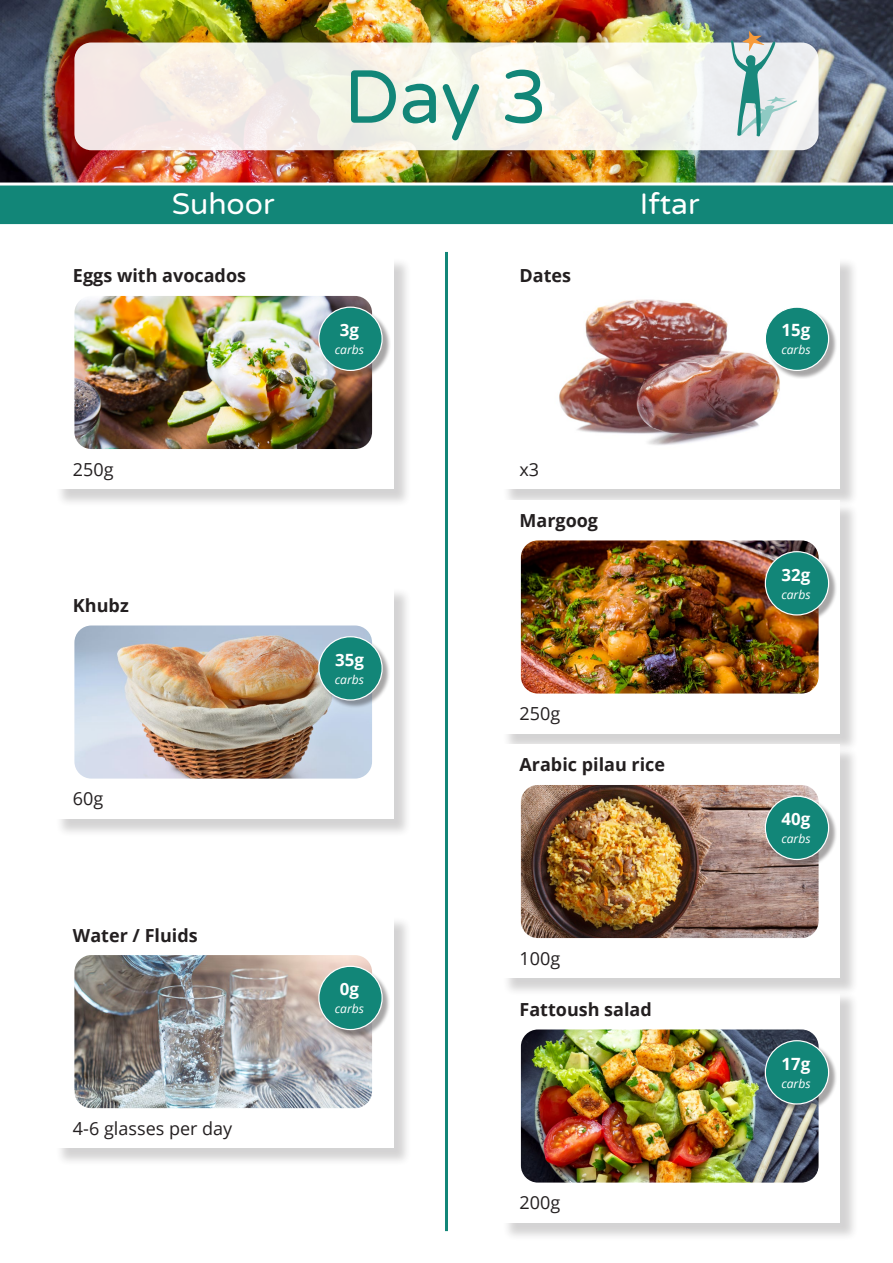
<style>
.page{position:relative;width:893px;height:1263px;background:#fff}
.page>*{position:absolute;margin:0;border:0;box-sizing:border-box;transform-origin:0 0}
.t1{font:75px "Varela Round";color:#128678}
.t2{font:30px "Varela Round";color:#fff}
.t3{font:700 18px "Open Sans";color:#231f20}
.t4{font:18px "Open Sans";color:#231f20}
.t5{font:700 16.95px "Open Sans";color:#fff}
.t6{font:italic 12px "Open Sans";color:#fff}
</style>
<div class="page">
<img style="left:0;top:0;width:893px;height:183px">
<div style="left:0;top:185px;width:893px;height:40px;background:#128678"></div>
<div style="left:74px;top:43px;width:745px;height:107px;background:linear-gradient(to right,#f5ebe4,#f4f8f2);border-radius:17px"></div>
<div style="left:55px;top:587px;width:357px;height:250px;background:#231f20;opacity:.2"></div>
<div style="left:53px;top:585px;width:340px;height:234px;background:#fff"></div>
<img style="left:74px;top:625px;width:298px;height:154px">
<div style="left:319px;top:637px;width:72px;height:72px;background:#231f20;opacity:.4"></div>
<div style="left:319px;top:637px;width:63px;height:63px;background:#128678;border-radius:50%"></div>
<div style="left:318px;top:636px;width:65px;height:65px;border:1px solid #fff;border-radius:50%"></div>
<div style="left:55px;top:916px;width:357px;height:251px;background:#231f20;opacity:.2"></div>
<div style="left:53px;top:914px;width:340px;height:234px;background:#fff"></div>
<img style="left:74px;top:955px;width:298px;height:153px">
<div style="left:319px;top:967px;width:72px;height:71px;background:#231f20;opacity:.4"></div>
<div style="left:319px;top:966px;width:63px;height:63px;background:#128678;border-radius:50%"></div>
<div style="left:318px;top:966px;width:65px;height:64px;border:1px solid #fff;border-radius:50%"></div>
<hr style="left:445px;top:252px;width:3px;height:979px;background:#128678">
<svg style="left:730px;top:31px;width:67px;height:105px;background:#b8cdce"></svg>
<div style="left:502px;top:257px;width:356px;height:251px;background:#231f20;opacity:.2"></div>
<div style="left:500px;top:255px;width:340px;height:234px;background:#fff"></div>
<img style="left:559px;top:299px;width:221px;height:146px">
<div style="left:766px;top:308px;width:71px;height:71px;background:#231f20;opacity:.4"></div>
<div style="left:765px;top:307px;width:64px;height:63px;background:#128678;border-radius:50%"></div>
<div style="left:765px;top:307px;width:64px;height:64px;border:1px solid #fff;border-radius:50%"></div>
<div style="left:502px;top:991px;width:356px;height:250px;background:#231f20;opacity:.2"></div>
<div style="left:500px;top:989px;width:340px;height:233px;background:#fff"></div>
<img style="left:521px;top:1029px;width:298px;height:153px">
<div style="left:766px;top:1041px;width:71px;height:71px;background:#231f20;opacity:.4"></div>
<div style="left:765px;top:1041px;width:64px;height:63px;background:#128678;border-radius:50%"></div>
<div style="left:765px;top:1040px;width:64px;height:64px;border:1px solid #fff;border-radius:50%"></div>
<div style="left:502px;top:502px;width:356px;height:250px;background:#231f20;opacity:.2"></div>
<div style="left:500px;top:500px;width:340px;height:233px;background:#fff"></div>
<img style="left:521px;top:540px;width:298px;height:153px">
<div style="left:766px;top:552px;width:71px;height:71px;background:#231f20;opacity:.4"></div>
<div style="left:765px;top:552px;width:64px;height:63px;background:#128678;border-radius:50%"></div>
<div style="left:765px;top:551px;width:64px;height:64px;border:1px solid #fff;border-radius:50%"></div>
<div style="left:502px;top:746px;width:356px;height:251px;background:#231f20;opacity:.2"></div>
<div style="left:500px;top:744px;width:340px;height:234px;background:#fff"></div>
<img style="left:521px;top:785px;width:298px;height:153px">
<div style="left:766px;top:797px;width:71px;height:71px;background:#231f20;opacity:.4"></div>
<div style="left:765px;top:796px;width:64px;height:63px;background:#128678;border-radius:50%"></div>
<div style="left:765px;top:796px;width:64px;height:64px;border:1px solid #fff;border-radius:50%"></div>
<div style="left:55px;top:257px;width:357px;height:251px;background:#231f20;opacity:.2"></div>
<div style="left:53px;top:255px;width:340px;height:234px;background:#fff"></div>
<img style="left:74px;top:296px;width:298px;height:153px">
<div style="left:320px;top:308px;width:71px;height:71px;background:#231f20;opacity:.4"></div>
<div style="left:319px;top:307px;width:63px;height:63px;background:#128678;border-radius:50%"></div>
<div style="left:318px;top:307px;width:65px;height:64px;border:1px solid #fff;border-radius:50%"></div>
<p class="t1" style="left:344px;top:46px;width:205px">Day 3</p>
<p class="t2" style="left:172px;top:184px;width:104px">Suhoor</p>
<p class="t2" style="left:640px;top:184px;width:61px">Iftar</p>
<p class="t3" style="left:73px;top:263px;width:175px">Eggs with avocados</p>
<p class="t4" style="left:73px;top:457px;width:42px">250g</p>
<p class="t3" style="left:73px;top:593px;width:57px">Khubz</p>
<p class="t4" style="left:73px;top:786px;width:32px">60g</p>
<p class="t3" style="left:73px;top:922px;width:126px">Water / Fluids</p>
<p class="t4" style="left:73px;top:1116px;width:161px">4-6 glasses per day</p>
<p class="t5" style="left:340px;top:318px;width:21px">3g</p>
<p class="t6" style="left:335px;top:342px;width:31px">carbs</p>
<p class="t5" style="left:335px;top:648px;width:30px">35g</p>
<p class="t6" style="left:335px;top:671px;width:31px">carbs</p>
<p class="t5" style="left:340px;top:977px;width:21px">0g</p>
<p class="t6" style="left:335px;top:1001px;width:31px">carbs</p>
<p class="t3" style="left:519px;top:263px;width:53px">Dates</p>
<p class="t4" style="left:519px;top:457px;width:21px">x3</p>
<p class="t3" style="left:519px;top:508px;width:80px">Margoog</p>
<p class="t4" style="left:519px;top:701px;width:42px">250g</p>
<p class="t3" style="left:519px;top:752px;width:147px">Arabic pilau rice</p>
<p class="t4" style="left:519px;top:946px;width:42px">100g</p>
<p class="t3" style="left:519px;top:997px;width:134px">Fattoush salad</p>
<p class="t4" style="left:519px;top:1190px;width:42px">200g</p>
<p class="t5" style="left:781px;top:318px;width:30px">15g</p>
<p class="t6" style="left:781px;top:342px;width:31px">carbs</p>
<p class="t5" style="left:781px;top:563px;width:30px">32g</p>
<p class="t6" style="left:781px;top:586px;width:31px">carbs</p>
<p class="t5" style="left:781px;top:807px;width:30px">40g</p>
<p class="t6" style="left:781px;top:831px;width:31px">carbs</p>
<p class="t5" style="left:781px;top:1052px;width:30px">17g</p>
<p class="t6" style="left:781px;top:1075px;width:31px">carbs</p>
</div>
